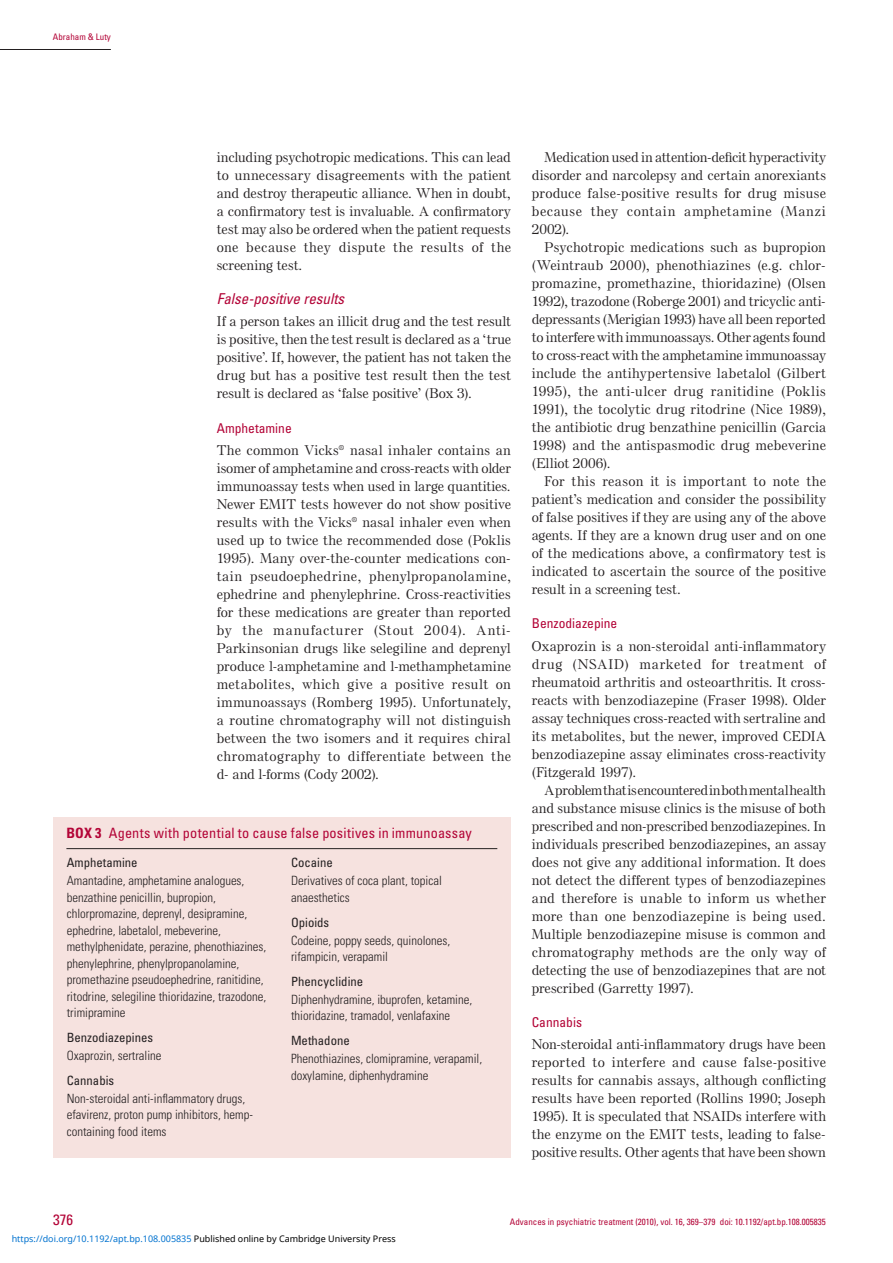
<style>
.page{position:relative;width:893px;height:1263px;background:#fff}
.page>*{position:absolute;margin:0;border:0;box-sizing:border-box;transform-origin:0 0}
.subhead_2{font:italic condensed 15px "Univers LT Std";color:#b30437}
.t1{font:condensed 15px "Univers LT Std";color:#b30437}
.Box_title{font:condensed 14.25px "Univers LT Std";letter-spacing:.01em;color:#b30437}
._1st_para{font:500 13.5px/18px "Else NPL Std";letter-spacing:.025em;color:#231f20;text-align:justify}
.Body_text{font:500 13.5px/18px "Else NPL Std";letter-spacing:.03em;color:#231f20;text-align:justify}
.subhead_3{font:condensed 13.5px "Univers LT Std";color:#b30437}
.Box_copy{font:300 condensed 12.75px/16.5px "Univers LT Std";color:#231f20}
.Box_subhead_1{font:condensed 12.75px "Univers LT Std";color:#231f20}
.t2{font:condensed 9px "Univers LT Std";color:#b30437}
.t3{font:9px "Noto Sans";color:#0172cf}
.s1{font-weight:700}
.s2{color:#000}
</style>
<div class="page">
<hr style="left:0;top:49px;width:111px;height:1px;background:#231f20">
<div style="left:53px;top:817px;width:458px;height:341px;background:#f6e2df"></div>
<hr style="left:66px;top:848px;width:431px;height:1px;background:#231f20">
<p class="t2" style="left:53px;top:31px;width:59px">Abraham &amp; Luty</p>
<p class="_1st_para" style="left:217px;top:148px;width:295px">including psychotropic medications. This can lead to unnecessary disagreements with the patient and destroy therapeutic alliance. When in doubt, a confirmatory test is invaluable. A confirmatory test may also be ordered when the patient requests one because they dispute the results of the screening test.</p>
<p class="subhead_2" style="left:217px;top:289px;width:129px">False-positive results</p>
<p class="_1st_para" style="left:217px;top:313px;width:296px">If a person takes an illicit drug and the test result is positive, then the test result is declared as a ‘true positive’. If, however, the patient has not taken the drug but has a positive test result then the test result is declared as ‘false positive’ (Box 3).</p>
<p class="subhead_3" style="left:217px;top:419px;width:76px">Amphetamine</p>
<p class="_1st_para" style="left:217px;top:441px;width:296px">The common Vicks® nasal inhaler contains an isomer of amphetamine and cross-reacts with older immunoassay tests when used in large quantities.<br>Newer EMIT tests however do not show positive results with the Vicks® nasal inhaler even when used up to twice the recommended dose (Poklis 1995). Many over-the-counter medications con&shy;tain pseudoephedrine, phenylpropanolamine, ephedrine and phenylephrine. Cross-reactivities for these medications are greater than reported by the manufacturer (Stout 2004). Anti-Parkinsonian drugs like selegiline and deprenyl produce l-amphetamine and l-methamphetamine metabolites, which give a positive result on immunoassays (Romberg 1995). Unfortunately, a routine chromatography will not distinguish between the two isomers and it requires chiral chromatography to differentiate between the d- and l-forms (Cody 2002).</p>
<p class="Box_title" style="left:66px;top:824px;width:407px"><span class="s1">Box 3</span> Agents with potential to cause false positives in immunoassay</p>
<p class="Box_subhead_1" style="left:67px;top:855px;width:72px">Amphetamine</p>
<p class="Box_copy" style="left:67px;top:873px;width:201px">Amantadine, amphetamine analogues, benzathine penicillin, bupropion, chlorpromazine, deprenyl, desipramine, ephedrine, labetalol, mebeverine, methylphenidate, perazine, phenothiazines, phenylephrine, phenylpropanolamine, promethazine pseudoephedrine, ranitidine, ritodrine, selegiline thioridazine, trazodone, trimipramine</p>
<p class="Box_subhead_1" style="left:67px;top:1029px;width:88px">Benzodiazepines</p>
<p class="Box_copy" style="left:67px;top:1047px;width:96px">Oxaprozin, sertraline</p>
<p class="Box_subhead_1" style="left:67px;top:1072px;width:49px">Cannabis</p>
<p class="Box_copy" style="left:67px;top:1090px;width:188px">Non-steroidal anti-inflammatory drugs, efavirenz, proton pump inhibitors, hemp&shy;containing food items</p>
<p class="Box_subhead_1" style="left:291px;top:855px;width:43px">Cocaine</p>
<p class="Box_copy" style="left:291px;top:873px;width:152px">Derivatives of coca plant, topical anaesthetics</p>
<p class="Box_subhead_1" style="left:291px;top:914px;width:40px">Opioids</p>
<p class="Box_copy" style="left:291px;top:932px;width:161px">Codeine, poppy seeds, quinolones, rifampicin, verapamil</p>
<p class="Box_subhead_1" style="left:291px;top:973px;width:74px">Phencyclidine</p>
<p class="Box_copy" style="left:291px;top:991px;width:183px">Diphenhydramine, ibuprofen, ketamine, thioridazine, tramadol, venlafaxine</p>
<p class="Box_subhead_1" style="left:291px;top:1032px;width:60px">Methadone</p>
<p class="Box_copy" style="left:291px;top:1050px;width:193px">Phenothiazines, clomipramine, verapamil, doxylamine, diphenhydramine</p>
<p class="Body_text" style="left:532px;top:148px;width:296px;text-indent:13px">Medication used in attention-deficit hyperactivity disorder and narcolepsy and certain anorexiants produce false-positive results for drug misuse because they contain amphetamine (Manzi 2002).</p>
<p class="Body_text" style="left:532px;top:238px;width:296px;text-indent:13px">Psychotropic medications such as bupropion (Weintraub 2000), phenothiazines (e.g. chlor&shy;promazine, promethazine, thioridazine) (Olsen 1992), trazodone (Roberge 2001) and tricyclic anti&shy;depressants (Merigian 1993) have all been reported to interfere with immunoassays. Other agents found to cross-react with the amphetamine immunoassay include the antihypertensive labetalol (Gilbert 1995), the anti-ulcer drug ranitidine (Poklis 1991), the tocolytic drug ritodrine (Nice 1989), the antibiotic drug benzathine penicillin (Garcia 1998) and the antispasmodic drug mebeverine (Elliot 2006).</p>
<p class="Body_text" style="left:532px;top:472px;width:296px;text-indent:13px">For this reason it is important to note the patient’s medication and consider the possibility of false positives if they are using any of the above agents. If they are a known drug user and on one of the medications above, a confirmatory test is indicated to ascertain the source of the positive result in a screening test.</p>
<p class="subhead_3" style="left:532px;top:615px;width:87px">Benzodiazepine</p>
<p class="_1st_para" style="left:532px;top:637px;width:296px">Oxaprozin is a non-steroidal anti-inflammatory drug (NSAID) marketed for treatment of rheumatoid arthritis and osteoarthritis. It cross&shy;reacts with benzodiazepine (Fraser 1998). Older assay techniques cross-reacted with sertraline and its metabolites, but the newer, improved CEDIA benzodiazepine assay eliminates cross-reactivity (Fitzgerald 1997).</p>
<p class="Body_text" style="left:532px;top:781px;width:296px;text-indent:13px">A problem that is encountered in both mental health and substance misuse clinics is the misuse of both prescribed and non-prescribed benzodiazepines. In individuals prescribed benzodiazepines, an assay does not give any additional information. It does not detect the different types of benzodiazepines and therefore is unable to inform us whether more than one benzodiazepine is being used.<br>Multiple benzodiazepine misuse is common and chromatography methods are the only way of detecting the use of benzodiazepines that are not prescribed (Garretty 1997).</p>
<p class="subhead_3" style="left:532px;top:1013px;width:52px">Cannabis</p>
<p class="_1st_para" style="left:532px;top:1035px;width:296px">Non-steroidal anti-inflammatory drugs have been reported to interfere and cause false-positive results for cannabis assays, although conflicting results have been reported (Rollins 1990; Joseph 1995). It is speculated that NSAIDs interfere with the enzyme on the EMIT tests, leading to false&shy;positive results. Other agents that have been shown</p>
<p class="t1" style="left:53px;top:1210px;width:21px">376</p>
<p class="t2" style="left:510px;top:1216px;width:317px">Advances in psychiatric treatment (2010), vol. 16, 369–379 doi: 10.1192/apt.bp.108.005835</p>
<p class="t3" style="left:12px;top:1232px;width:386px">https://doi.org/10.1192/apt.bp.108.005835 <span class="s2">Published online by Cambridge University Press</span></p>
</div>
